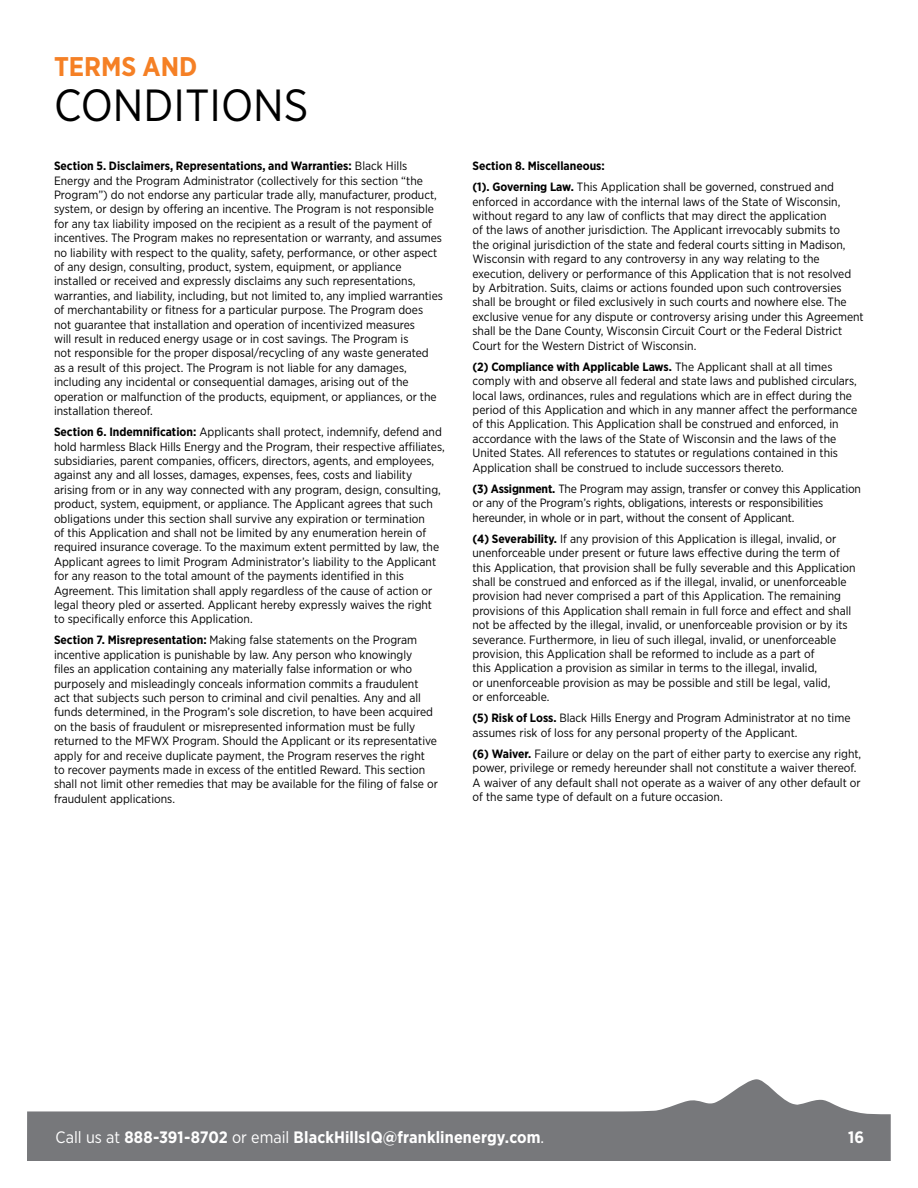
<style>
.page{position:relative;width:918px;height:1188px;background:#fff}
.page>*{position:absolute;margin:0;border:0;box-sizing:border-box;transform-origin:0 0}
.t1{font:45px "Gotham Narrow";color:#000}
.t2{font:700 27px "Gotham Narrow";color:#f58025}
.t3{font:700 16.5px "Gotham Narrow";letter-spacing:.005em;color:#fff}
.t4{font:12px/14.4px "Gotham Narrow";color:#000}
.s1{font-weight:700}
.s2{font-weight:400}
</style>
<div class="page">
<svg style="left:27px;top:1079px;width:864px;height:82px;fill:#77787b"></svg>
<h2 class="t2" style="left:54px;top:49px;width:145px">TERMS AND</h2>
<h1 class="t1" style="left:54px;top:77px;width:256px">CONDITIONS</h1>
<p class="t4" style="left:54px;top:159px;width:391px"><span class="s1">Section 5. Disclaimers, Representations, and Warranties:</span> Black Hills Energy and the Program Administrator (collectively for this section “the Program”) do not endorse any particular trade ally, manufacturer, product, system, or design by offering an incentive. The Program is not responsible for any tax liability imposed on the recipient as a result of the payment of incentives. The Program makes no representation or warranty, and assumes no liability with respect to the quality, safety, performance, or other aspect of any design, consulting, product, system, equipment, or appliance installed or received and expressly disclaims any such representations, warranties, and liability, including, but not limited to, any implied warranties of merchantability or fitness for a particular purpose. The Program does not guarantee that installation and operation of incentivized measures<br>will result in reduced energy usage or in cost savings. The Program is<br>not responsible for the proper disposal/recycling of any waste generated<br>as a result of this project. The Program is not liable for any damages, including any incidental or consequential damages, arising out of the operation or malfunction of the products, equipment, or appliances, or the installation thereof.</p>
<p class="t4" style="left:54px;top:424px;width:392px"><span class="s1">Section 6. Indemnification:</span> Applicants shall protect, indemnify, defend and hold harmless Black Hills Energy and the Program, their respective affiliates, subsidiaries, parent companies, officers, directors, agents, and employees, against any and all losses, damages, expenses, fees, costs and liability arising from or in any way connected with any program, design, consulting, product, system, equipment, or appliance. The Applicant agrees that such obligations under this section shall survive any expiration or termination<br>of this Application and shall not be limited by any enumeration herein of required insurance coverage. To the maximum extent permitted by law, the Applicant agrees to limit Program Administrator’s liability to the Applicant for any reason to the total amount of the payments identified in this Agreement. This limitation shall apply regardless of the cause of action or legal theory pled or asserted. Applicant hereby expressly waives the right to specifically enforce this Application.</p>
<p class="t4" style="left:54px;top:633px;width:385px"><span class="s1">Section 7. Misrepresentation:</span> Making false statements on the Program incentive application is punishable by law. Any person who knowingly<br>files an application containing any materially false information or who purposely and misleadingly conceals information commits a fraudulent<br>act that subjects such person to criminal and civil penalties. Any and all funds determined, in the Program’s sole discretion, to have been acquired on the basis of fraudulent or misrepresented information must be fully returned to the MFWX Program. Should the Applicant or its representative apply for and receive duplicate payment, the Program reserves the right to recover payments made in excess of the entitled Reward. This section shall not limit other remedies that may be available for the filing of false or fraudulent applications.</p>
<p class="t4" style="left:472px;top:155px;width:363px;line-height:21.1px"><span class="s1">Section 8. Miscellaneous:<br>(1). Governing Law.</span> This Application shall be governed, construed and</p>
<p class="t4" style="left:472px;top:194px;width:393px">enforced in accordance with the internal laws of the State of Wisconsin, without regard to any law of conflicts that may direct the application<br>of the laws of another jurisdiction. The Applicant irrevocably submits to<br>the original jurisdiction of the state and federal courts sitting in Madison, Wisconsin with regard to any controversy in any way relating to the execution, delivery or performance of this Application that is not resolved by Arbitration. Suits, claims or actions founded upon such controversies shall be brought or filed exclusively in such courts and nowhere else. The exclusive venue for any dispute or controversy arising under this Agreement shall be the Dane County, Wisconsin Circuit Court or the Federal District Court for the Western District of Wisconsin.</p>
<p class="t4" style="left:472px;top:359px;width:386px"><span class="s1">(2) Compliance with Applicable Laws.</span> The Applicant shall at all times comply with and observe all federal and state laws and published circulars, local laws, ordinances, rules and regulations which are in effect during the period of this Application and which in any manner affect the performance of this Application. This Application shall be construed and enforced, in accordance with the laws of the State of Wisconsin and the laws of the United States. All references to statutes or regulations contained in this Application shall be construed to include successors thereto.</p>
<p class="t4" style="left:472px;top:481px;width:390px"><span class="s1">(3) Assignment.</span> The Program may assign, transfer or convey this Application or any of the Program’s rights, obligations, interests or responsibilities hereunder, in whole or in part, without the consent of Applicant.</p>
<p class="t4" style="left:472px;top:531px;width:385px"><span class="s1">(4) Severability.</span> If any provision of this Application is illegal, invalid, or unenforceable under present or future laws effective during the term of this Application, that provision shall be fully severable and this Application shall be construed and enforced as if the illegal, invalid, or unenforceable provision had never comprised a part of this Application. The remaining provisions of this Application shall remain in full force and effect and shall not be affected by the illegal, invalid, or unenforceable provision or by its severance. Furthermore, in lieu of such illegal, invalid, or unenforceable provision, this Application shall be reformed to include as a part of<br>this Application a provision as similar in terms to the illegal, invalid,<br>or unenforceable provision as may be possible and still be legal, valid,<br>or enforceable.</p>
<p class="t4" style="left:472px;top:711px;width:380px"><span class="s1">(5) Risk of Loss.</span> Black Hills Energy and Program Administrator at no time assumes risk of loss for any personal property of the Applicant.</p>
<p class="t4" style="left:472px;top:746px;width:390px"><span class="s1">(6) Waiver.</span> Failure or delay on the part of either party to exercise any right, power, privilege or remedy hereunder shall not constitute a waiver thereof.<br>A waiver of any default shall not operate as a waiver of any other default or of the same type of default on a future occasion.</p>
<h3 class="t3" style="left:56px;top:1126px;width:490px"><span class="s2">Call us at</span> 888-391-8702 <span class="s2">or email</span> BlackHillsIQ@franklinenergy.com<span class="s2">.</span></h3>
<h3 class="t3" style="left:848px;top:1126px;width:17px">16</h3>
</div>
